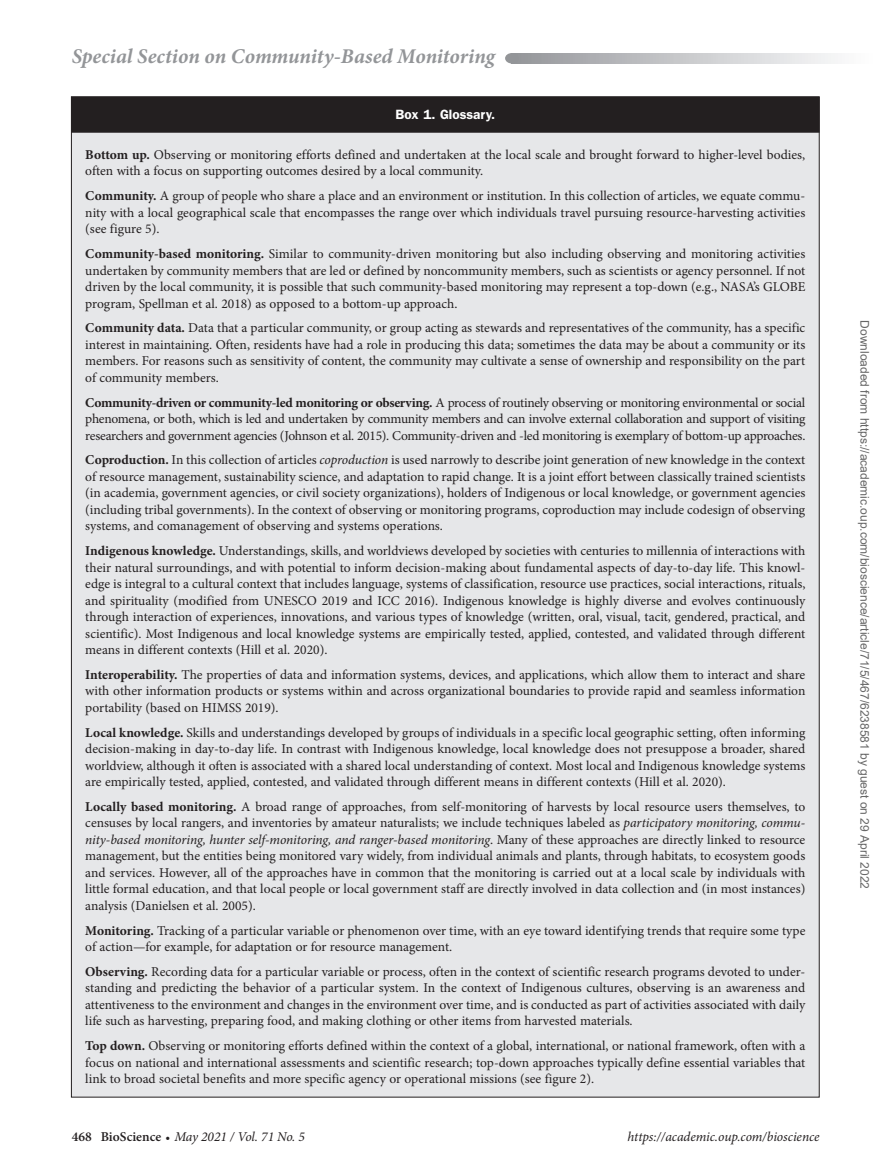
<style>
.page{position:relative;width:894px;height:1174px;background:#fff}
.page>*{position:absolute;margin:0;border:0;box-sizing:border-box;transform-origin:0 0}
.RH{font:italic 700 21px "Minion Pro";letter-spacing:-.005em;color:#939598}
.BoxParaFL{font:13.5px/16.5px "Minion Pro";color:#231f20;text-align:justify}
.t1{font:italic 13.5px "Minion Pro";letter-spacing:-.005em;color:#231f20}
.BoxHead{font:600 13.5px "ITC Franklin Gothic Std";color:#fff}
.t2{font:12px "Arial";color:#666}
.s1{font-weight:700}
.s2{font-style:italic}
.s3{font-weight:600;font-style:normal}
.s4{font-weight:600;font-style:normal;font-size:12px}
</style>
<div class="page">
<svg style="left:514px;top:53px;width:321px;height:11px"></svg>
<div style="left:505px;top:53px;width:13px;height:11px;background:#939598;border-radius:50%"></div>
<div style="left:71px;top:97px;width:747px;height:1000px;background:#e6e7e9"></div>
<div style="left:71px;top:97px;width:748px;height:36px;background:#231f20"></div>
<p class="RH" style="left:72px;top:41px;width:424px">Special Section on Community-Based Monitoring</p>
<p class="BoxHead" style="left:395px;top:107px;width:101px">Box 1. Glossary.</p>
<p class="BoxParaFL" style="left:85px;top:146px;width:721px"><span class="s1">Bottom up.</span> Observing or monitoring efforts defined and undertaken at the local scale and brought forward to higher-level bodies, often with a focus on supporting outcomes desired by a local community.</p>
<p class="BoxParaFL" style="left:85px;top:188px;width:721px"><span class="s1">Community.</span> A group of people who share a place and an environment or institution. In this collection of articles, we equate commu&shy;nity with a local geographical scale that encompasses the range over which individuals travel pursuing resource-harvesting activities (see figure 5).</p>
<p class="BoxParaFL" style="left:85px;top:245px;width:721px"><span class="s1">Community-based monitoring.</span> Similar to community-driven monitoring but also including observing and monitoring activities undertaken by community members that are led or defined by noncommunity members, such as scientists or agency personnel. If not driven by the local community, it is possible that such community-based monitoring may represent a top-down (e.g., NASA’s GLOBE program, Spellman et al. 2018) as opposed to a bottom-up approach.</p>
<p class="BoxParaFL" style="left:85px;top:320px;width:721px"><span class="s1">Community data.</span> Data that a particular community, or group acting as stewards and representatives of the community, has a specific interest in maintaining. Often, residents have had a role in producing this data; sometimes the data may be about a community or its members. For reasons such as sensitivity of content, the community may cultivate a sense of ownership and responsibility on the part of community members.</p>
<p class="BoxParaFL" style="left:85px;top:394px;width:721px"><span class="s1">Community-driven or community-led monitoring or observing.</span> A process of routinely observing or monitoring environmental or social phenomena, or both, which is led and undertaken by community members and can involve external collaboration and support of visiting researchers and government agencies (Johnson et al. 2015). Community-driven and -led monitoring is exemplary of bottom-up approaches.</p>
<p class="BoxParaFL" style="left:85px;top:452px;width:721px"><span class="s1">Coproduction.</span> In this collection of articles <span class="s2">coproduction</span> is used narrowly to describe joint generation of new knowledge in the context of resource management, sustainability science, and adaptation to rapid change. It is a joint effort between classically trained scientists (in academia, government agencies, or civil society organizations), holders of Indigenous or local knowledge, or government agencies (including tribal governments). In the context of observing or monitoring programs, coproduction may include codesign of observing systems, and comanagement of observing and systems operations.</p>
<p class="BoxParaFL" style="left:85px;top:542px;width:721px"><span class="s1">Indigenous knowledge.</span> Understandings, skills, and worldviews developed by societies with centuries to millennia of interactions with their natural surroundings, and with potential to inform decision-making about fundamental aspects of day-to-day life. This knowl&shy;edge is integral to a cultural context that includes language, systems of classification, resource use practices, social interactions, rituals, and spirituality (modified from UNESCO 2019 and ICC 2016). Indigenous knowledge is highly diverse and evolves continuously through interaction of experiences, innovations, and various types of knowledge (written, oral, visual, tacit, gendered, practical, and scientific). Most Indigenous and local knowledge systems are empirically tested, applied, contested, and validated through different means in different contexts (Hill et al. 2020).</p>
<p class="BoxParaFL" style="left:85px;top:666px;width:721px"><span class="s1">Interoperability.</span> The properties of data and information systems, devices, and applications, which allow them to interact and share with other information products or systems within and across organizational boundaries to provide rapid and seamless information portability (based on HIMSS 2019).</p>
<p class="BoxParaFL" style="left:85px;top:724px;width:721px"><span class="s1">Local knowledge.</span> Skills and understandings developed by groups of individuals in a specific local geographic setting, often informing decision-making in day-to-day life. In contrast with Indigenous knowledge, local knowledge does not presuppose a broader, shared worldview, although it often is associated with a shared local understanding of context. Most local and Indigenous knowledge systems are empirically tested, applied, contested, and validated through different means in different contexts (Hill et al. 2020).</p>
<p class="BoxParaFL" style="left:85px;top:798px;width:721px"><span class="s1">Locally based monitoring.</span> A broad range of approaches, from self-monitoring of harvests by local resource users themselves, to censuses by local rangers, and inventories by amateur naturalists; we include techniques labeled as <span class="s2">participatory monitoring, commu&shy;nity-based monitoring, hunter self-monitoring, and ranger-based monitoring</span>. Many of these approaches are directly linked to resource management, but the entities being monitored vary widely, from individual animals and plants, through habitats, to ecosystem goods and services. However, all of the approaches have in common that the monitoring is carried out at a local scale by individuals with little formal education, and that local people or local government staff are directly involved in data collection and (in most instances) analysis (Danielsen et al. 2005).</p>
<p class="BoxParaFL" style="left:85px;top:922px;width:721px"><span class="s1">Monitoring.</span> Tracking of a particular variable or phenomenon over time, with an eye toward identifying trends that require some type of action—for example, for adaptation or for resource management.</p>
<p class="BoxParaFL" style="left:85px;top:963px;width:721px"><span class="s1">Observing.</span> Recording data for a particular variable or process, often in the context of scientific research programs devoted to under&shy;standing and predicting the behavior of a particular system. In the context of Indigenous cultures, observing is an awareness and attentiveness to the environment and changes in the environment over time, and is conducted as part of activities associated with daily life such as harvesting, preparing food, and making clothing or other items from harvested materials.</p>
<p class="BoxParaFL" style="left:85px;top:1037px;width:721px"><span class="s1">Top down.</span> Observing or monitoring efforts defined within the context of a global, international, or national framework, often with a focus on national and international assessments and scientific research; top-down approaches typically define essential variables that link to broad societal benefits and more specific agency or operational missions (see figure 2).</p>
<p class="t1" style="left:72px;top:1127px;width:234px"><span class="s3">468 BioScience</span> <span class="s4">•</span> May 2021 / Vol. 71 No. 5</p>
<p class="t1" style="left:627px;top:1127px;width:193px">https://academic.oup.com/bioscience</p>
<p class="t2" style="left:868px;top:320px;width:570px;rotate:90deg">Downloaded from https://academic.oup.com/bioscience/article/71/5/467/6238581 by guest on 29 April 2022</p>
</div>
